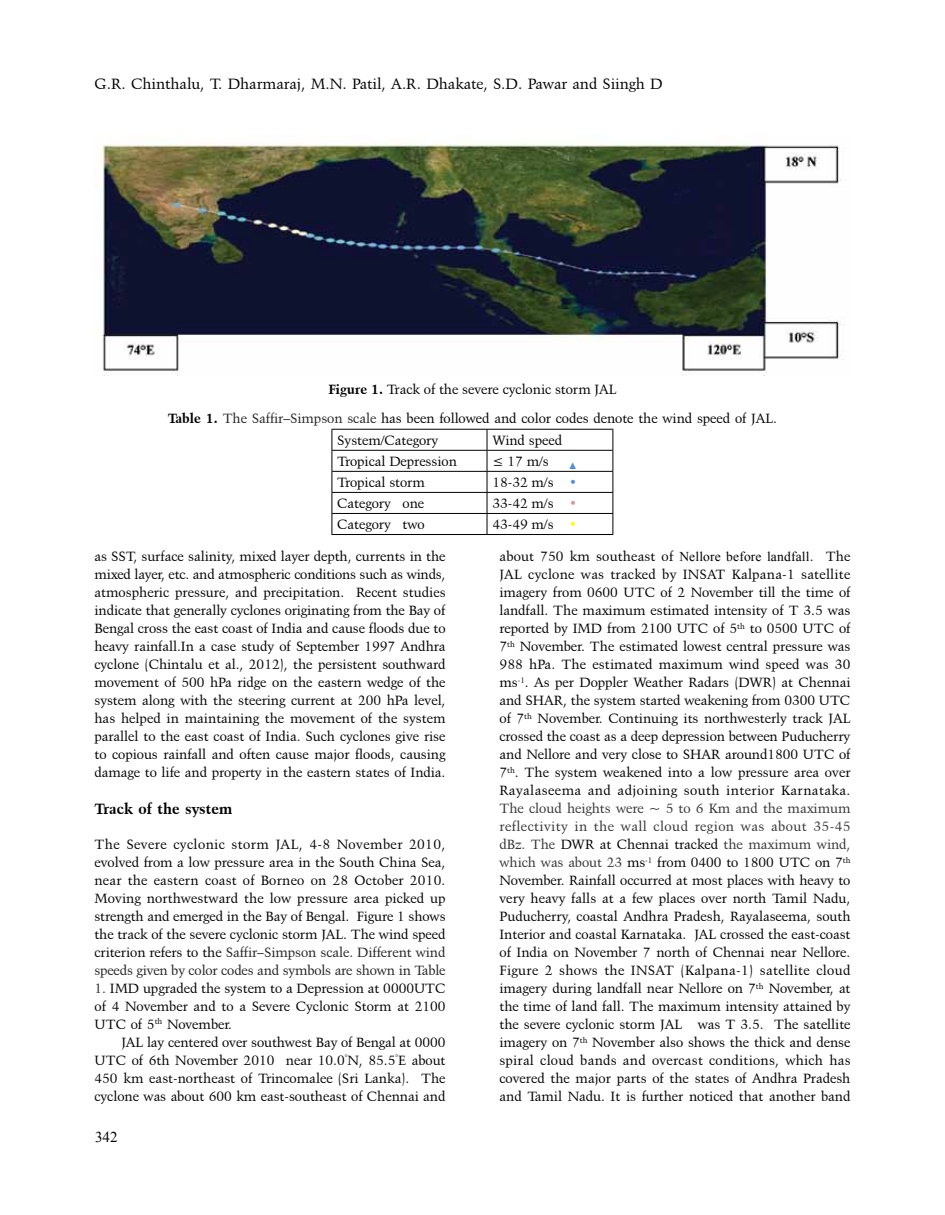
<style>
.page{position:relative;width:945px;height:1215px;background:#fff}
.page>*{position:absolute;margin:0;border:0;box-sizing:border-box;transform-origin:0 0}
.t1{font:15px "Kuenstler 480 BT";color:#000}
.t2{font:700 15px "Kuenstler 480 BT";color:#000}
.t3{font:15px "Times New Roman";color:#000}
.t4{font:13.5px/18px "Kuenstler 480 BT";color:#000;text-align:justify}
.t5{font:9.45px "Times New Roman";color:#548dd4}
.s1{font-weight:700}
.s2{color:#222}
.s3{color:#548dd4}
.s4{color:#d99594}
.s5{color:#ff0}
.s6{font-family:"Times New Roman"}
.s7{color:#333}
</style>
<div class="page">
<img style="left:98px;top:143px;width:743px;height:232px">
<hr style="left:332px;top:429px;width:155px;height:1px;background:#000">
<hr style="left:487px;top:429px;width:126px;height:1px;background:#000">
<hr style="left:332px;top:450px;width:155px;height:1px;background:#000">
<hr style="left:487px;top:450px;width:126px;height:1px;background:#000">
<hr style="left:332px;top:471px;width:155px;height:1px;background:#000">
<hr style="left:487px;top:471px;width:126px;height:1px;background:#000">
<hr style="left:332px;top:492px;width:155px;height:1px;background:#000">
<hr style="left:487px;top:492px;width:126px;height:1px;background:#000">
<hr style="left:332px;top:513px;width:155px;height:1px;background:#000">
<hr style="left:487px;top:513px;width:126px;height:1px;background:#000">
<hr style="left:332px;top:534px;width:155px;height:1px;background:#000">
<hr style="left:487px;top:534px;width:126px;height:1px;background:#000">
<svg style="left:332px;top:430px;width:1px;height:104px"></svg>
<svg style="left:487px;top:430px;width:1px;height:104px"></svg>
<svg style="left:613px;top:430px;width:1px;height:104px"></svg>
<p class="t1" style="left:94px;top:75px;width:570px">G.R. Chinthalu, T. Dharmaraj, M.N. Patil, A.R. Dhakate, S.D. Pawar and Siingh D</p>
<p class="t4" style="left:168px;top:375px;width:611px;line-height:28.7px;text-align:center"><span class="s1">Figure 1.</span> Track of the severe cyclonic storm JAL<br><span class="s1">Table 1.</span> <span class="s2">The Saffir–Simpson scale</span> has been followed and color codes denote the wind speed of JAL.</p>
<p class="t4" style="left:337px;top:431px;width:102px">System/Category</p>
<p class="t4" style="left:492px;top:431px;width:71px">Wind speed</p>
<p class="t4" style="left:337px;top:452px;width:121px">Tropical Depression</p>
<p class="t4" style="left:492px;top:452px;width:58px">≤ 17 m/s</p>
<p class="t5" style="left:568px;top:459px;width:11px">▲</p>
<p class="t4" style="left:337px;top:473px;width:89px">Tropical storm</p>
<p class="t4" style="left:492px;top:473px;width:86px">18-32 m/s <span class="s3">•</span></p>
<p class="t4" style="left:337px;top:494px;width:88px">Category one</p>
<p class="t4" style="left:492px;top:494px;width:86px">33-42 m/s <span class="s4">•</span></p>
<p class="t4" style="left:337px;top:515px;width:89px">Category two</p>
<p class="t4" style="left:492px;top:515px;width:86px">43-49 m/s <span class="s5">•</span></p>
<p class="t4" style="left:94px;top:547px;width:353px">as SST, surface salinity, mixed layer depth, currents in the mixed layer, etc. and atmospheric conditions such as winds, atmospheric pressure, and precipitation. Recent studies indicate that generally cyclones originating from the Bay of Bengal cross the east coast of India and cause floods due to heavy rainfall.In a case study of September 1997 Andhra cyclone (Chintalu et al., 2012), the persistent southward movement of 500 hPa ridge on the eastern wedge of the system along with the steering current at 200 hPa level, has helped in maintaining the movement of the system parallel to the east coast of India. Such cyclones give rise to copious rainfall and often cause major floods, causing damage to life and property in the eastern states of India.</p>
<p class="t2" style="left:94px;top:799px;width:140px">Track of the system</p>
<p class="t4" style="left:94px;top:835px;width:353px">The Severe cyclonic storm JAL, 4-8 November 2010, evolved from a low pressure area in the South China Sea, near the eastern coast of Borneo on 28 October 2010.<br>Moving northwestward the low pressure area picked up strength and emerged in the Bay of Bengal. Figure 1 shows the track of the severe cyclonic storm JAL. The wind speed criterion refers to the <span class="s2">Saffir–Simpson scale. Different wind speeds given by color codes and symbols are shown in Table</span></p>
<p class="t4" style="left:94px;top:979px;width:353px"><span class="s2">1.</span> IMD upgraded the system to a Depression at 0000UTC of 4 November and to a Severe Cyclonic Storm at 2100<br>UTC of 5<sup>th</sup> November.</p>
<p class="t4" style="left:94px;top:1033px;width:353px;text-indent:27px">JAL lay centered over southwest Bay of Bengal at 0000<br>UTC of 6th November 2010 near 10.0<sup>°</sup>N, 85.5<sup>°</sup>E about 450 km east-northeast of Trincomalee (Sri Lanka). The cyclone was about 600 km east-southeast of Chennai and</p>
<p class="t3" style="left:95px;top:1127px;width:24px">342</p>
<p class="t4" style="left:499px;top:547px;width:353px">about 750 km southeast of <span class="s6">Nellore before landfall</span>. The JAL cyclone was tracked by INSAT Kalpana-1 satellite imagery from 0600 UTC of 2 November till the time of landfall. The maximum estimated intensity of T 3.5 was reported by IMD from 2100 UTC of 5<sup>th</sup> to 0500 UTC of 7<sup>th</sup> November. The estimated lowest central pressure was 988 hPa. The estimated maximum wind speed was 30 ms<sup>-1</sup>. As per Doppler Weather Radars (DWR) at Chennai and SHAR, the system started weakening from 0300 UTC of 7<sup>th</sup> November. Continuing its northwesterly track JAL crossed the coast as a deep depression between Puducherry and Nellore and very close to SHAR around1800 UTC of 7<sup>th</sup>. The system weakened into a low pressure area over Rayalaseema and adjoining south interior Karnataka.</p>
<p class="t4" style="left:499px;top:799px;width:353px"><span class="s7">The cloud heights were ~ 5 to 6 Km and the maximum reflectivity in the wall cloud region was about 35-45 dBz. The</span> DWR at Chennai tracked <span class="s7">the maximum wind, which was about 23</span> ms<sup>-1</sup> from 0400 to 1800 UTC on 7<sup>th </sup>November. Rainfall occurred at most places with heavy to very heavy falls at a few places over north Tamil Nadu, Puducherry, coastal Andhra Pradesh, Rayalaseema, south Interior and coastal Karnataka. JAL crossed the east-coast of India on November 7 north of Chennai near Nellore.<br>Figure 2 shows the INSAT (Kalpana-1) satellite cloud imagery during landfall near Nellore on 7<sup>th</sup> November, at the time of land fall. The maximum intensity attained by the severe cyclonic storm JAL was T 3.5. The satellite imagery on 7<sup>th</sup> November also shows the thick and dense spiral cloud bands and overcast conditions, which has covered the major parts of the states of Andhra Pradesh and Tamil Nadu. It is further noticed that another band</p>
</div>
